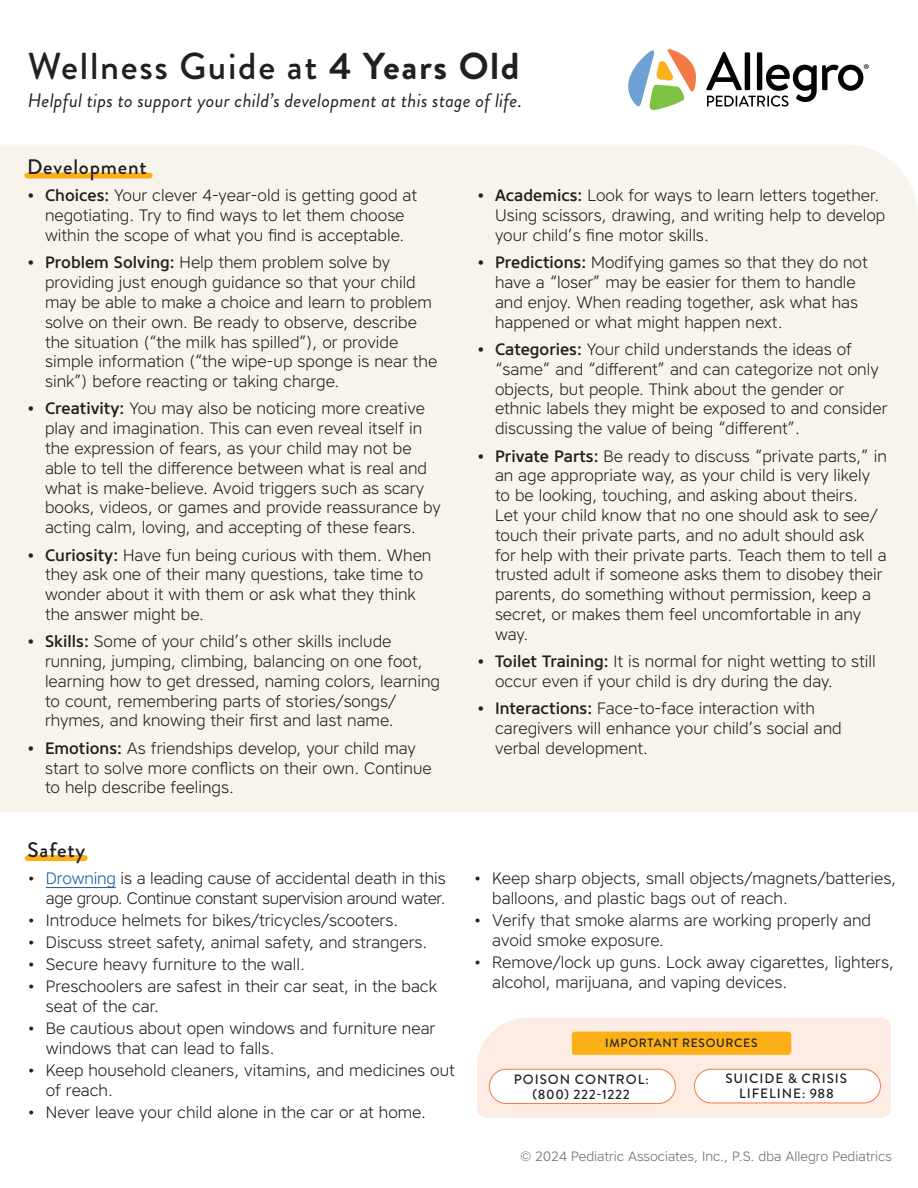
<style>
.page{position:relative;width:918px;height:1188px;background:#fff}
.page>*{position:absolute;margin:0;border:0;box-sizing:border-box;transform-origin:0 0}
.t1{font:500 37.5px "Brandon Grotesque";letter-spacing:.045em;color:#231f20}
.t2{font:500 21px "Brandon Grotesque";letter-spacing:.04em;color:#231f20}
.t3{font:italic 19.5px "Brandon Grotesque";letter-spacing:.01em;color:#231f20}
.t4{font:300 16.5px/19.8px "Core Sans A35";color:#231f20}
.t5{font:300 16.5px/19.8px "Core Sans A35";letter-spacing:-.025em;color:#231f20;text-align:right}
.t6{font:14.25px "Myriad Pro";color:#040503}
.t7{font:300 13.5px "Core Sans A35";color:#6c6d70}
.t8{font:500 13.5px "Brandon Grotesque";letter-spacing:.07em;color:#231f20}
.t9{font:500 13.5px "Brandon Grotesque";letter-spacing:.05em;color:#231f20}
.t10{font:500 12px "Brandon Grotesque";letter-spacing:.06em;color:#231f20}
.s1{font-weight:700}
.s2{font-family:"Core Sans NR55";font-weight:500}
.s3{color:#175d9e}
</style>
<div class="page">
<div style="left:0;top:145px;width:918px;height:667px;background:#f9f4eb"></div>
<div style="left:27px;top:172px;width:123px;height:6px;background:#fbb017"></div>
<div style="left:28px;top:855px;width:57px;height:6px;background:#fbb017"></div>
<hr style="left:46px;top:887px;width:70px;height:1px;background:#175d9e">
<div style="left:477px;top:1018px;width:414px;height:100px;background:#fdece4"></div>
<div style="left:572px;top:1032px;width:219px;height:23px;background:#fbb017;border-radius:3px"></div>
<div style="left:489px;top:1069px;width:186px;height:35px;background:#fff;border-radius:17px"></div>
<div style="left:489px;top:1069px;width:187px;height:35px;border:1px solid #f47949;border-radius:17px"></div>
<div style="left:694px;top:1069px;width:186px;height:34px;background:#fff;border-radius:17px"></div>
<div style="left:694px;top:1069px;width:187px;height:34px;border:1px solid #f47949;border-radius:17px"></div>
<svg style="left:628px;top:49px;width:68px;height:61px"></svg>
<svg style="left:706px;top:52px;width:157px;height:55px"></svg>
<p class="t1" style="left:28px;top:40px;width:493px">Wellness Guide at <span class="s1">4 Years Old</span></p>
<p class="t3" style="left:28px;top:87px;width:496px">Helpful tips to support your child’s development at this stage of life.</p>
<p class="t2" style="left:27px;top:153px;width:121px">Development</p>
<p class="t6" style="left:863px;top:61px;width:7px">®</p>
<p class="t4" style="left:27px;top:185px;width:392px;text-align:center"><span class="s2">• Choices:</span> Your clever 4-year-old is getting good at negotiating. Try to find ways to let them choose within the scope of what you find is acceptable.</p>
<p class="t4" style="left:45px;top:252px;width:394px;text-indent:-18px"><span class="s2">• Problem Solving:</span> Help them problem solve by providing just enough guidance so that your child may be able to make a choice and learn to problem solve on their own. Be ready to observe, describe the situation (“the milk has spilled”), or provide simple information (“the wipe-up sponge is near the sink”) before reacting or taking charge.</p>
<p class="t4" style="left:45px;top:398px;width:397px;text-indent:-18px"><span class="s2">• Creativity:</span> You may also be noticing more creative play and imagination. This can even reveal itself in the expression of fears, as your child may not be able to tell the difference between what is real and what is make-believe. Avoid triggers such as scary books, videos, or games and provide reassurance by acting calm, loving, and accepting of these fears.</p>
<p class="t4" style="left:45px;top:545px;width:388px;text-indent:-18px"><span class="s2">• Curiosity:</span> Have fun being curious with them. When they ask one of their many questions, take time to wonder about it with them or ask what they think the answer might be.</p>
<p class="t4" style="left:45px;top:631px;width:397px;text-indent:-18px"><span class="s2">• Skills:</span> Some of your child’s other skills include running, jumping, climbing, balancing on one foot, learning how to get dressed, naming colors, learning to count, remembering parts of stories/songs/ rhymes, and knowing their first and last name.</p>
<p class="t4" style="left:45px;top:738px;width:388px;text-indent:-18px"><span class="s2">• Emotions:</span> As friendships develop, your child may start to solve more conflicts on their own. Continue to help describe feelings.</p>
<p class="t2" style="left:28px;top:835px;width:59px">Safety</p>
<p class="t5" style="left:28px;top:868px;width:419px">• <span class="s3">Drowning</span> is a leading cause of accidental death in this age group. Continue constant supervision around water.</p>
<p class="t4" style="left:28px;top:910px;width:372px">• Introduce helmets for bikes/tricycles/scooters.</p>
<p class="t4" style="left:28px;top:932px;width:401px">• Discuss street safety, animal safety, and strangers.</p>
<p class="t4" style="left:28px;top:954px;width:279px">• Secure heavy furniture to the wall.</p>
<p class="t4" style="left:46px;top:976px;width:393px;text-indent:-18px">• Preschoolers are safest in their car seat, in the back seat of the car.</p>
<p class="t4" style="left:46px;top:1018px;width:391px;text-indent:-18px">• Be cautious about open windows and furniture near windows that can lead to falls.</p>
<p class="t4" style="left:46px;top:1060px;width:410px;text-indent:-18px">• Keep household cleaners, vitamins, and medicines out of reach.</p>
<p class="t4" style="left:28px;top:1102px;width:399px">• Never leave your child alone in the car or at home.</p>
<p class="t4" style="left:495px;top:185px;width:392px;text-indent:-18px"><span class="s2">• Academics:</span> Look for ways to learn letters together.<br>Using scissors, drawing, and writing help to develop your child’s fine motor skills.</p>
<p class="t4" style="left:495px;top:252px;width:374px;text-indent:-18px"><span class="s2">• Predictions:</span> Modifying games so that they do not have a “loser” may be easier for them to handle and enjoy. When reading together, ask what has happened or what might happen next.</p>
<p class="t4" style="left:495px;top:339px;width:394px;text-indent:-18px"><span class="s2">• Categories:</span> Your child understands the ideas of “same” and “different” and can categorize not only objects, but people. Think about the gender or ethnic labels they might be exposed to and consider discussing the value of being “different”.</p>
<p class="t4" style="left:495px;top:446px;width:393px;text-indent:-18px"><span class="s2">• Private Parts:</span> Be ready to discuss “private parts,” in an age appropriate way, as your child is very likely to be looking, touching, and asking about theirs.<br>Let your child know that no one should ask to see/ touch their private parts, and no adult should ask for help with their private parts. Teach them to tell a trusted adult if someone asks them to disobey their parents, do something without permission, keep a secret, or makes them feel uncomfortable in any way.</p>
<p class="t4" style="left:495px;top:651px;width:382px;text-indent:-18px"><span class="s2">• Toilet Training:</span> It is normal for night wetting to still occur even if your child is dry during the day.</p>
<p class="t4" style="left:495px;top:698px;width:348px;text-indent:-18px"><span class="s2">• Interactions:</span> Face-to-face interaction with caregivers will enhance your child’s social and verbal development.</p>
<p class="t4" style="left:492px;top:868px;width:406px;text-indent:-18px">• Keep sharp objects, small objects/magnets/batteries, balloons, and plastic bags out of reach.</p>
<p class="t4" style="left:492px;top:910px;width:380px;text-indent:-18px">• Verify that smoke alarms are working properly and avoid smoke exposure.</p>
<p class="t4" style="left:492px;top:952px;width:403px;text-indent:-18px">• Remove/lock up guns. Lock away cigarettes, lighters, alcohol, marijuana, and vaping devices.</p>
<p class="t10" style="left:605px;top:1035px;width:154px">IMPORTANT RESOURCES</p>
<p class="t8" style="left:514px;top:1070px;width:136px">POISON CONTROL:</p>
<p class="t9" style="left:533px;top:1085px;width:99px">(800) 222-1222</p>
<p class="t8" style="left:725px;top:1069px;width:123px">SUICIDE &amp; CRISIS</p>
<p class="t8" style="left:739px;top:1084px;width:96px">LIFELINE: 988</p>
<p class="t7" style="left:520px;top:1147px;width:373px">© 2024 Pediatric Associates, Inc., P.S. dba Allegro Pediatrics</p>
</div>
